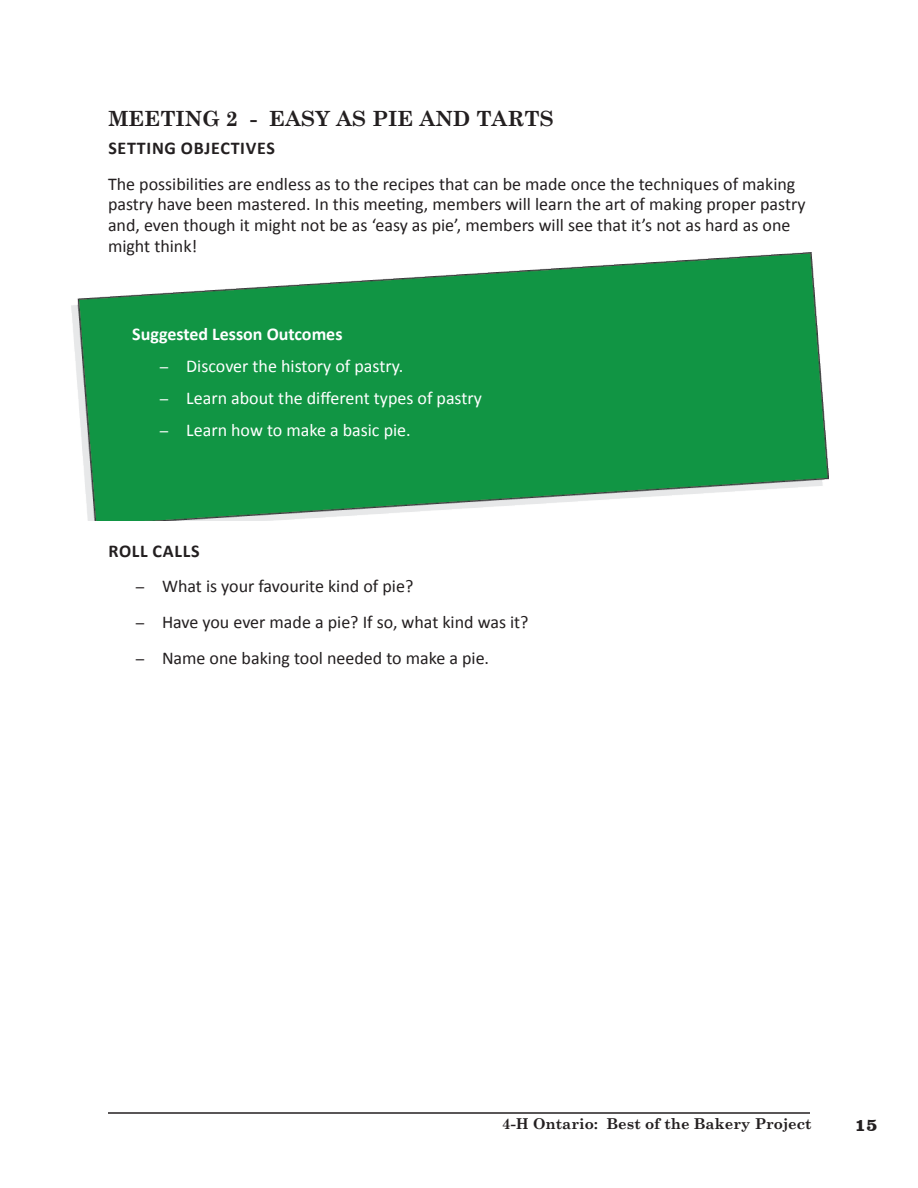
<style>
.page{position:relative;width:918px;height:1188px;background:#fff}
.page>*{position:absolute;margin:0;border:0;box-sizing:border-box;transform-origin:0 0}
.t1{font:700 21px "Century Schoolbook";color:#231f20}
.t2{font:18px/20.7px "Calibri";color:#231f20}
.t3{font:18px "Calibri";color:#fff}
.t4{font:700 18px "Calibri";letter-spacing:.04em;color:#231f20}
.Small_headlines{font:700 18px "Calibri";color:#fff}
.t5{font:700 18px "Clarendon BT";color:#231f20}
.t6{font:700 15px "Century Schoolbook";color:#231f20}
</style>
<div class="page">
<hr style="left:108px;top:1112px;width:702px;height:2px;background:#231f20">
<img style="left:71px;top:253px;width:758px;height:268px">
<p class="t1" style="left:108px;top:105px;width:447px">MEETING 2 - EASY AS PIE AND TARTS</p>
<p class="t4" style="left:108px;top:136px;width:168px">SETTING OBJECTIVES</p>
<p class="t2" style="left:108px;top:173px;width:699px">The possibilities are endless as to the recipes that can be made once the techniques of making pastry have been mastered. In this meeting, members will learn the art of making proper pastry and, even though it might not be as ‘easy as pie’, members will see that it’s not as hard as one might think!</p>
<p class="Small_headlines" style="left:132px;top:322px;width:212px">Suggested Lesson Outcomes</p>
<p class="t3" style="left:159px;top:355px;width:246px">− Discover the history of pastry.</p>
<p class="t3" style="left:159px;top:387px;width:324px">− Learn about the different types of pastry</p>
<p class="t3" style="left:159px;top:419px;width:253px">− Learn how to make a basic pie.</p>
<p class="t4" style="left:108px;top:539px;width:93px">ROLL CALLS</p>
<p class="t2" style="left:135px;top:576px;width:280px">− What is your favourite kind of pie?</p>
<p class="t2" style="left:135px;top:612px;width:395px">− Have you ever made a pie? If so, what kind was it?</p>
<p class="t2" style="left:135px;top:647px;width:356px">− Name one baking tool needed to make a pie.</p>
<p class="t6" style="left:502px;top:1114px;width:311px">4-H Ontario: Best of the Bakery Project</p>
<p class="t5" style="left:855px;top:1113px;width:24px">15</p>
</div>
